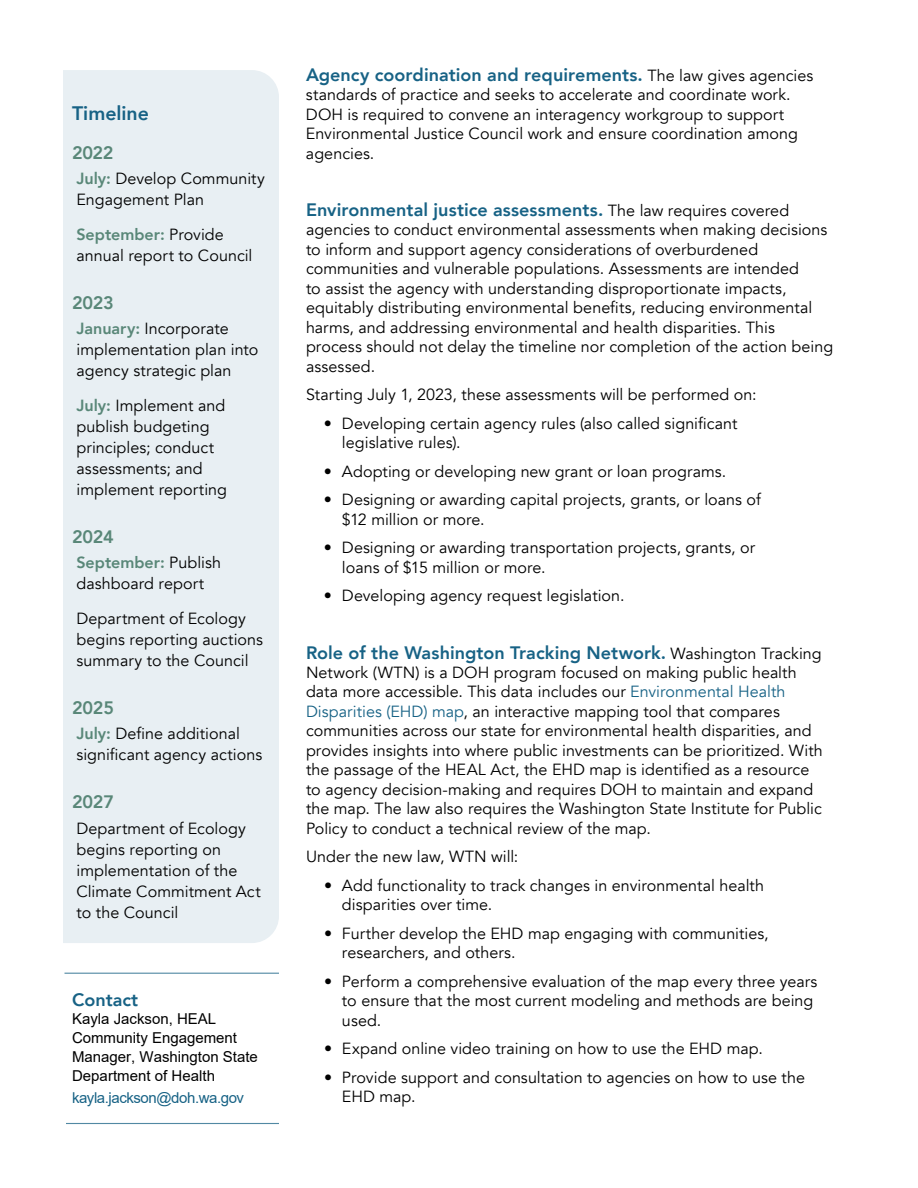
<style>
.page{position:relative;width:918px;height:1188px;background:#fff}
.page>*{position:absolute;margin:0;border:0;box-sizing:border-box;transform-origin:0 0}
.t1{font:800 19.5px "Avenir";color:#176285}
.t2{font:800 18px "Avenir";letter-spacing:.005em;color:#176285}
.t3{font:800 18px "Avenir";letter-spacing:-.015em;color:#598778}
.t4{font:16.2px/19.5px "Avenir";letter-spacing:.005em;color:#000}
.t5{font:15px/18.9px "Arial";color:#000}
.t6{font:15px "Arial";letter-spacing:-.03em;color:#176285}
.s1{font-weight:800;color:#598778}
.s2{font-weight:400;font-size:16.2px;color:#000}
.s3{color:#176285}
</style>
<div class="page">
<div style="left:63px;top:70px;width:216px;height:873px;background:#e8eff3"></div>
<hr style="left:64px;top:973px;width:215px;height:1px;background:#5189a3">
<hr style="left:66px;top:1123px;width:213px;height:1px;background:#5189a3">
<p class="t1" style="left:72px;top:98px;width:78px">Timeline</p>
<p class="t3" style="left:72px;top:138px;width:43px">2022</p>
<p class="t4" style="left:76px;top:168px;width:190px;line-height:21px"><span class="s1">July:</span> Develop Community<br>Engagement Plan</p>
<p class="t4" style="left:76px;top:224px;width:178px;line-height:21px"><span class="s1">September:</span> Provide annual report to Council</p>
<p class="t3" style="left:72px;top:288px;width:43px">2023</p>
<p class="t4" style="left:76px;top:318px;width:183px;line-height:21px"><span class="s1">January:</span> Incorporate implementation plan into agency strategic plan</p>
<p class="t4" style="left:76px;top:395px;width:152px;line-height:21px"><span class="s1">July:</span> Implement and publish budgeting principles; conduct assessments; and implement reporting</p>
<p class="t3" style="left:72px;top:522px;width:43px">2024</p>
<p class="t4" style="left:76px;top:552px;width:146px;line-height:21px"><span class="s1">September:</span> Publish dashboard report</p>
<p class="t4" style="left:76px;top:608px;width:188px;line-height:21px">Department of Ecology begins reporting auctions summary to the Council</p>
<p class="t3" style="left:72px;top:693px;width:43px">2025</p>
<p class="t4" style="left:76px;top:723px;width:187px;line-height:21px"><span class="s1">July:</span> Define additional significant agency actions</p>
<p class="t3" style="left:72px;top:788px;width:44px">2027</p>
<p class="t4" style="left:76px;top:818px;width:186px;line-height:21px">Department of Ecology begins reporting on implementation of the<br>Climate Commitment Act to the Council</p>
<p class="t2" style="left:72px;top:985px;width:68px">Contact</p>
<p class="t5" style="left:72px;top:1009px;width:187px">Kayla Jackson, HEAL<br>Community Engagement<br>Manager, Washington State<br>Department of Health</p>
<p class="t6" style="left:72px;top:1087px;width:174px">kayla.jackson@doh.wa.gov</p>
<p class="t2" style="left:306px;top:61px;width:509px">Agency coordination and requirements. <span class="s2">The law gives agencies</span></p>
<p class="t4" style="left:306px;top:85px;width:494px">standards of practice and seeks to accelerate and coordinate work.<br>DOH is required to convene an interagency workgroup to support Environmental Justice Council work and ensure coordination among agencies.</p>
<p class="t2" style="left:306px;top:196px;width:485px">Environmental justice assessments. <span class="s2">The law requires covered</span></p>
<p class="t4" style="left:306px;top:220px;width:529px">agencies to conduct environmental assessments when making decisions to inform and support agency considerations of overburdened communities and vulnerable populations. Assessments are intended<br>to assist the agency with understanding disproportionate impacts, equitably distributing environmental benefits, reducing environmental harms, and addressing environmental and health disparities. This process should not delay the timeline nor completion of the action being assessed.</p>
<p class="t4" style="left:306px;top:385px;width:452px">Starting July 1, 2023, these assessments will be performed on:</p>
<p class="t4" style="left:342px;top:414px;width:397px;text-indent:-18px">• Developing certain agency rules (also called significant legislative rules).</p>
<p class="t4" style="left:324px;top:462px;width:404px">• Adopting or developing new grant or loan programs.</p>
<p class="t4" style="left:342px;top:490px;width:420px;text-indent:-18px">• Designing or awarding capital projects, grants, or loans of $12 million or more.</p>
<p class="t4" style="left:342px;top:538px;width:415px;text-indent:-18px">• Designing or awarding transportation projects, grants, or loans of $15 million or more.</p>
<p class="t4" style="left:324px;top:586px;width:302px">• Developing agency request legislation.</p>
<p class="t2" style="left:306px;top:638px;width:517px">Role of the Washington Tracking Network. <span class="s2">Washington Tracking</span></p>
<p class="t4" style="left:306px;top:663px;width:518px">Network (WTN) is a DOH program focused on making public health data more accessible. This data includes our <span class="s3">Environmental Health Disparities (EHD) map</span>, an interactive mapping tool that compares communities across our state for environmental health disparities, and provides insights into where public investments can be prioritized. With the passage of the HEAL Act, the EHD map is identified as a resource to agency decision-making and requires DOH to maintain and expand the map. The law also requires the Washington State Institute for Public Policy to conduct a technical review of the map.</p>
<p class="t4" style="left:306px;top:847px;width:214px">Under the new law, WTN will:</p>
<p class="t4" style="left:342px;top:876px;width:424px;text-indent:-18px">• Add functionality to track changes in environmental health disparities over time.</p>
<p class="t4" style="left:342px;top:924px;width:428px;text-indent:-18px">• Further develop the EHD map engaging with communities, researchers, and others.</p>
<p class="t4" style="left:342px;top:972px;width:477px;text-indent:-18px">• Perform a comprehensive evaluation of the map every three years to ensure that the most current modeling and methods are being used.</p>
<p class="t4" style="left:324px;top:1039px;width:440px">• Expand online video training on how to use the EHD map.</p>
<p class="t4" style="left:342px;top:1068px;width:465px;text-indent:-18px">• Provide support and consultation to agencies on how to use the<br>EHD map.</p>
</div>
